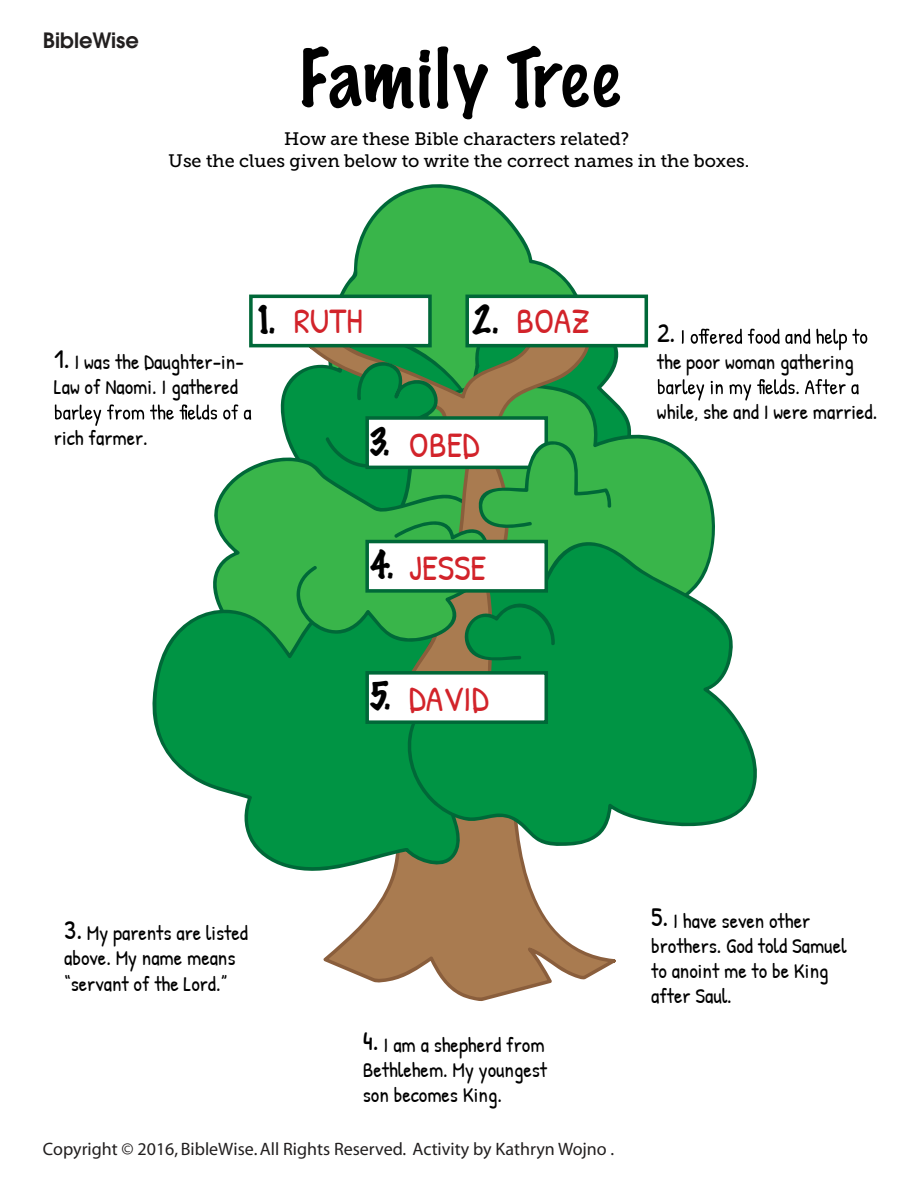
<style>
.page{position:relative;width:918px;height:1188px;background:#fff}
.page>*{position:absolute;margin:0;border:0;box-sizing:border-box;transform-origin:0 0}
.t1{font:100 72.75px "Marker Felt";letter-spacing:.02em;color:#000}
.t2{font:35.7px "Patrick Hand";color:#d2232a}
.t3{font:100 34.65px "Marker Felt";color:#000}
.t4{font:27px "Patrick Hand";color:#000}
.t5{font:21px/25.2px "Patrick Hand";color:#000}
.t6{font:600 21px "Avant Garde";color:#221f1f}
.t7{font:18px/21.6px "Museo Slab 500";color:#000;text-align:center}
.t8{font:18px "Myriad";color:#221f1f}
.s1{font-size:27px}
.s2{font-family:"Marker Felt";font-weight:100;font-size:34.65px;color:#000}
</style>
<div class="page">
<svg style="left:323px;top:847px;width:293px;height:154px;fill:#a97b50"></svg>
<svg style="left:348px;top:184px;width:217px;height:96px;fill:#39b54a"></svg>
<svg style="left:463px;top:277px;width:195px;height:103px"></svg>
<svg style="left:280px;top:280px;width:240px;height:23px;fill:#39b54a"></svg>
<svg style="left:633px;top:383px;width:82px;height:145px;fill:#39b54a"></svg>
<svg style="left:213px;top:460px;width:55px;height:137px;fill:#39b54a"></svg>
<svg style="left:152px;top:599px;width:344px;height:280px;fill:#009444"></svg>
<svg style="left:405px;top:535px;width:352px;height:312px;fill:#009444"></svg>
<div style="left:251px;top:296px;width:179px;height:50px;background:#fff"></div>
<div style="left:249px;top:295px;width:183px;height:52px;border:4px solid #006838"></div>
<div style="left:467px;top:296px;width:179px;height:50px;background:#fff"></div>
<div style="left:465px;top:295px;width:183px;height:52px;border:4px solid #006838"></div>
<div style="left:365px;top:671px;width:183px;height:53px;border:4px solid #006838"></div>
<svg style="left:268px;top:303px;width:365px;height:418px"></svg>
<svg style="left:55px;top:404px;width:196px;height:22px"></svg>
<svg style="left:682px;top:329px;width:185px;height:21px"></svg>
<svg style="left:658px;top:379px;width:201px;height:22px"></svg>
<p class="t6" style="left:43px;top:26px;width:98px">BibleWise</p>
<h1 class="t1" style="left:298px;top:42px;width:322px">Family Tree</h1>
<p class="t7" style="left:169px;top:128px;width:582px">How are these Bible characters related?<br>Use the clues given below to write the correct names in the boxes.</p>
<p class="t5" style="left:54px;top:349px;width:191px"><span class="s1">1.</span> I was the Daughter-in-<br>Law of Naomi. I gathered</p>
<p class="t5" style="left:54px;top:424px;width:95px">rich farmer.</p>
<h3 class="t3" style="left:258px;top:303px;width:19px">1.</h3>
<h3 class="t3" style="left:472px;top:303px;width:28px">2.</h3>
<h2 class="t2" style="left:294px;top:296px;width:71px">RUTH</h2>
<h2 class="t2" style="left:516px;top:296px;width:75px">BOAZ</h2>
<h3 class="t3" style="left:370px;top:425px;width:21px">3.</h3>
<h2 class="t2" style="left:409px;top:419px;width:72px">OBED</h2>
<h2 class="t2" style="left:370px;top:542px;width:118px"><span class="s2">4.</span> JESSE</h2>
<h3 class="t3" style="left:370px;top:679px;width:22px">5.</h3>
<h2 class="t2" style="left:409px;top:674px;width:81px">DAVID</h2>
<p class="t4" style="left:657px;top:314px;width:20px">2.</p>
<p class="t5" style="left:657px;top:349px;width:198px">the poor woman gathering</p>
<p class="t5" style="left:657px;top:399px;width:222px">while, she and I were married.</p>
<p class="t5" style="left:64px;top:920px;width:185px"><span class="s1">3.</span> My parents are listed above. My name means “servant of the Lord.”</p>
<p class="t5" style="left:363px;top:1032px;width:186px;text-align:justify"><span class="s1">4.</span> I am a shepherd from Bethlehem. My youngest son becomes King.</p>
<p class="t8" style="left:43px;top:1140px;width:573px">Copyright © 2016, BibleWise. All Rights Reserved. Activity by Kathryn Wojno .</p>
<p class="t5" style="left:651px;top:907px;width:197px"><span class="s1">5.</span> I have seven other brothers. God told Samuel to anoint me to be King after Saul.</p>
</div>
